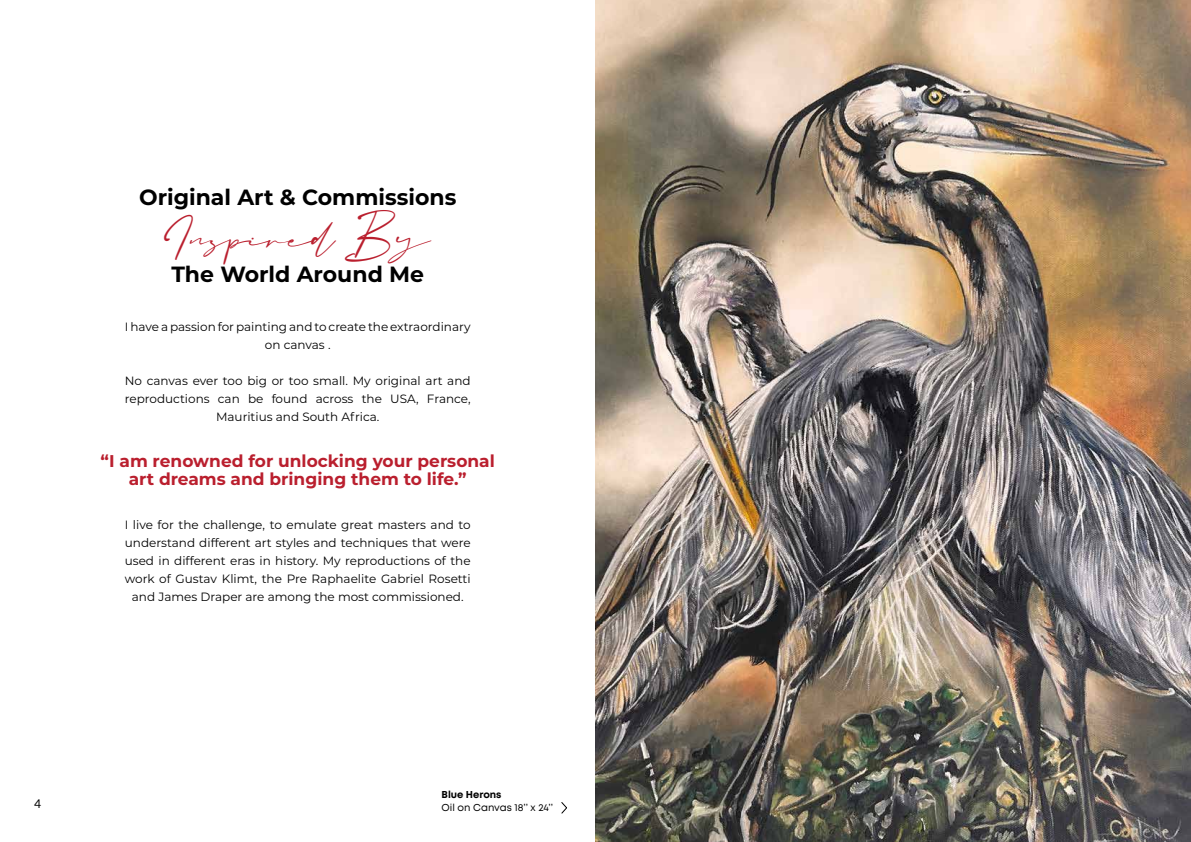
<style>
.page{position:relative;width:1191px;height:842px;background:#fff}
.page>*{position:absolute;margin:0;border:0;box-sizing:border-box;transform-origin:0 0}
.t1{font:48px "Amanda";color:#ba1f2e}
.t2{font:700 22px "Montserrat";color:#000}
.t3{font:700 17px/18px "Montserrat";color:#ba1f2e;text-align:center}
.t4{font:12px/18px "Montserrat";color:#000;text-align:center}
.t5{font:12px "Aleo";color:#000}
.t6{font:10px "Mont";color:#000}
.t7{font:700 10px "Mont";color:#000}
</style>
<div class="page">
<img style="left:595px;top:0;width:596px;height:842px">
<svg style="left:561px;top:802px;width:6px;height:12px"></svg>
<h2 class="t2" style="left:139px;top:181px;width:319px">Original Art &amp; Commissions</h2>
<h1 class="t1" style="left:166px;top:207px;width:266px">Inspired By</h1>
<h2 class="t2" style="left:171px;top:259px;width:254px">The World Around Me</h2>
<p class="t4" style="left:125px;top:317px;width:347px">I have a passion for painting and to create the extraordinary on canvas .</p>
<p class="t4" style="left:125px;top:371px;width:347px">No canvas ever too big or too small. My original art and reproductions can be found across the USA, France,<br>Mauritius and South Africa.</p>
<h3 class="t3" style="left:101px;top:452px;width:396px">“I am renowned for unlocking your personal art dreams and bringing them to life.”</h3>
<p class="t4" style="left:125px;top:515px;width:347px">I live for the challenge, to emulate great masters and to understand different art styles and techniques that were used in different eras in history. My reproductions of the work of Gustav Klimt, the Pre Raphaelite Gabriel Rosetti and James Draper are among the most commissioned.</p>
<p class="t5" style="left:34px;top:797px;width:9px">4</p>
<p class="t7" style="left:441px;top:788px;width:61px">Blue Herons</p>
<p class="t6" style="left:441px;top:801px;width:113px">Oil on Canvas 18’’ x 24’’</p>
</div>
